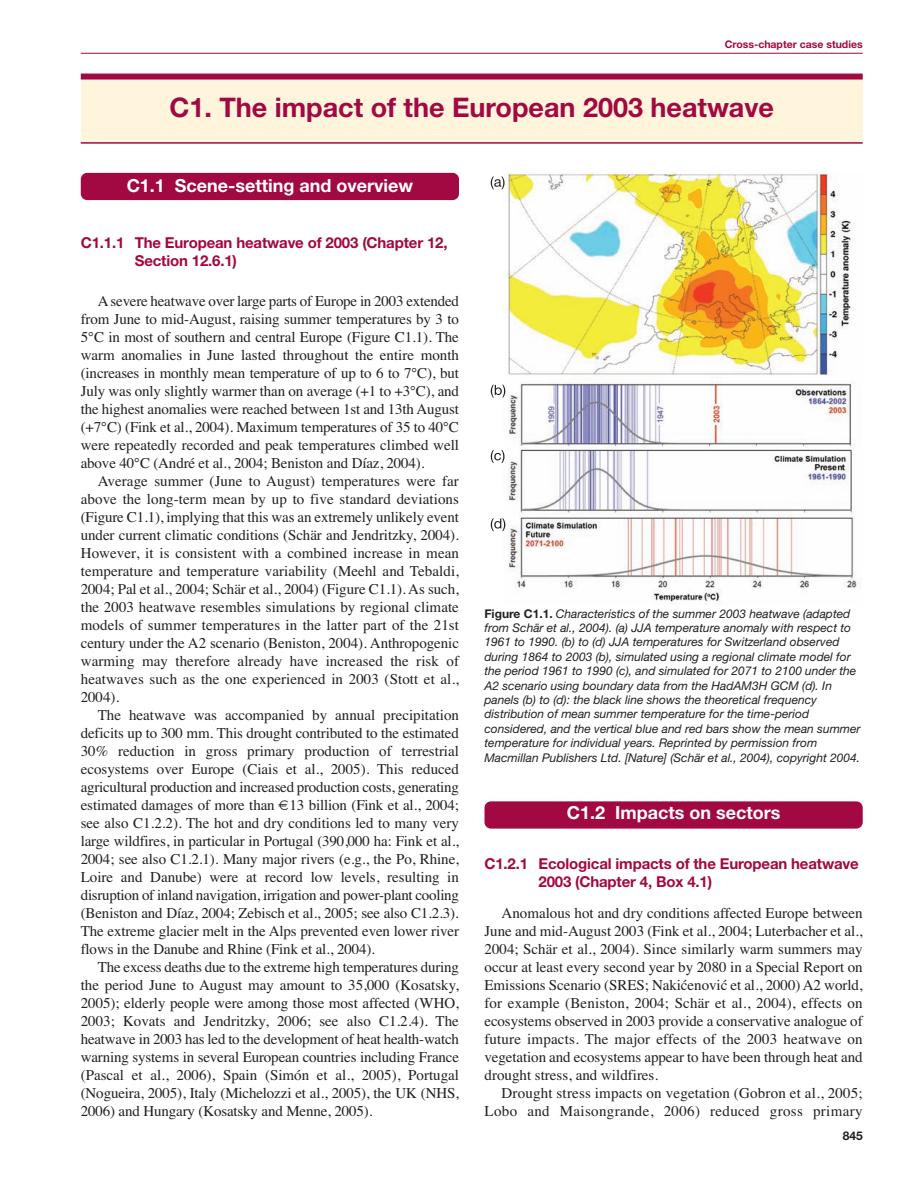
<style>
.page{position:relative;width:918px;height:1188px;background:#fff}
.page>*{position:absolute;margin:0;border:0;box-sizing:border-box;transform-origin:0 0}
.t1{font:700 27px "Helvetica Neue";color:#a20841}
.t2{font:700 18px "Helvetica Neue";color:#fff}
.t3{font:15px/18px "Times";color:#231f20;text-align:justify}
.t4{font:700 15px/18px "Helvetica Neue";letter-spacing:-.01em;color:#a20841}
.t5{font:italic 12px/14.4px "Helvetica Neue";color:#231f20}
.t6{font:700 12px "Helvetica Neue";color:#231f20}
.t7{font:700 10.5px "Helvetica Neue";color:#a20841}
.s1{font-weight:700;font-style:normal}
</style>
<div class="page">
<div style="left:485px;top:801px;width:378px;height:28px;background:#a20841;border-radius:6px"></div>
<div style="left:81px;top:173px;width:378px;height:27px;background:#a20841;border-radius:6px"></div>
<hr style="left:81px;top:53px;width:782px;height:1px;background:#a20841">
<div style="left:81px;top:77px;width:782px;height:65px;background:#fef5dc"></div>
<div style="left:81px;top:74px;width:782px;height:6px;background:#a20841"></div>
<hr style="left:81px;top:142px;width:782px;height:2px;background:#a20841">
<img style="left:503px;top:173px;width:358px;height:432px">
<svg style="left:491px;top:176px;width:14px;height:13px"></svg>
<svg style="left:491px;top:385px;width:14px;height:13px"></svg>
<svg style="left:491px;top:450px;width:14px;height:13px"></svg>
<svg style="left:491px;top:518px;width:14px;height:13px"></svg>
<p class="t7" style="left:725px;top:40px;width:139px">Cross-chapter case studies</p>
<h1 class="t1" style="left:170px;top:98px;width:606px">C1. The impact of the European 2003 heatwave</h1>
<p class="t2" style="left:127px;top:179px;width:288px">C1.1 Scene-setting and overview</p>
<p class="t4" style="left:135px;top:235px;width:314px;text-indent:-54px">C1.1.1 The European heatwave of 2003 (Chapter 12,<br>Section 12.6.1)</p>
<p class="t3" style="left:81px;top:292px;width:380px;text-indent:17px">A severe heatwave over large parts of Europe in 2003 extended from June to mid-August, raising summer temperatures by 3 to 5°C in most of southern and central Europe (Figure C1.1). The warm anomalies in June lasted throughout the entire month (increases in monthly mean temperature of up to 6 to 7°C), but July was only slightly warmer than on average (+1 to +3°C), and the highest anomalies were reached between 1st and 13th August (+7°C) (Fink et al., 2004). Maximum temperatures of 35 to 40°C were repeatedly recorded and peak temperatures climbed well above 40°C (André et al., 2004; Beniston and Díaz, 2004).</p>
<p class="t3" style="left:81px;top:472px;width:380px;text-indent:17px">Average summer (June to August) temperatures were far above the long-term mean by up to five standard deviations (Figure C1.1), implying that this was an extremely unlikely event under current climatic conditions (Schär and Jendritzky, 2004).<br>However, it is consistent with a combined increase in mean temperature and temperature variability (Meehl and Tebaldi, 2004; Pal et al., 2004; Schär et al., 2004) (Figure C1.1). As such, the 2003 heatwave resembles simulations by regional climate models of summer temperatures in the latter part of the 21st century under the A2 scenario (Beniston, 2004). Anthropogenic warming may therefore already have increased the risk of heatwaves such as the one experienced in 2003 (Stott et al., 2004).</p>
<p class="t3" style="left:81px;top:706px;width:380px;text-indent:17px">The heatwave was accompanied by annual precipitation deficits up to 300 mm. This drought contributed to the estimated 30% reduction in gross primary production of terrestrial ecosystems over Europe (Ciais et al., 2005). This reduced agricultural production and increased production costs, generating estimated damages of more than €13 billion (Fink et al., 2004; see also C1.2.2). The hot and dry conditions led to many very large wildfires, in particular in Portugal (390,000 ha: Fink et al., 2004; see also C1.2.1). Many major rivers (e.g., the Po, Rhine, Loire and Danube) were at record low levels, resulting in disruption of inland navigation, irrigation and power-plant cooling (Beniston and Díaz, 2004; Zebisch et al., 2005; see also C1.2.3).<br>The extreme glacier melt in the Alps prevented even lower river flows in the Danube and Rhine (Fink et al., 2004).</p>
<p class="t3" style="left:81px;top:958px;width:380px;text-indent:17px">The excess deaths due to the extreme high temperatures during the period June to August may amount to 35,000 (Kosatsky, 2005); elderly people were among those most affected (WHO, 2003; Kovats and Jendritzky, 2006; see also C1.2.4). The heatwave in 2003 has led to the development of heat health-watch warning systems in several European countries including France (Pascal et al., 2006), Spain (Simón et al., 2005), Portugal (Nogueira, 2005), Italy (Michelozzi et al., 2005), the UK (NHS, 2006) and Hungary (Kosatsky and Menne, 2005).</p>
<p class="t5" style="left:485px;top:607px;width:378px"><span class="s1">Figure C1.1.</span> Characteristics of the summer 2003 heatwave (adapted from Schär et al., 2004). (a) JJA temperature anomaly with respect to 1961 to 1990. (b) to (d) JJA temperatures for Switzerland observed during 1864 to 2003 (b), simulated using a regional climate model for the period 1961 to 1990 (c), and simulated for 2071 to 2100 under the A2 scenario using boundary data from the HadAM3H GCM (d). In panels (b) to (d): the black line shows the theoretical frequency distribution of mean summer temperature for the time-period considered, and the vertical blue and red bars show the mean summer temperature for individual years. Reprinted by permission from Macmillan Publishers Ltd. [Nature] (Schär et al., 2004), copyright 2004.</p>
<p class="t2" style="left:567px;top:806px;width:215px">C1.2 Impacts on sectors</p>
<p class="t4" style="left:539px;top:856px;width:322px;text-indent:-54px">C1.2.1 Ecological impacts of the European heatwave<br>2003 (Chapter 4, Box 4.1)</p>
<p class="t3" style="left:485px;top:904px;width:380px;text-indent:17px">Anomalous hot and dry conditions affected Europe between June and mid-August 2003 (Fink et al., 2004; Luterbacher et al., 2004; Schär et al., 2004). Since similarly warm summers may occur at least every second year by 2080 in a Special Report on Emissions Scenario (SRES; Nakićenović et al., 2000) A2 world, for example (Beniston, 2004; Schär et al., 2004), effects on ecosystems observed in 2003 provide a conservative analogue of future impacts. The major effects of the 2003 heatwave on vegetation and ecosystems appear to have been through heat and drought stress, and wildfires.</p>
<p class="t3" style="left:485px;top:1084px;width:380px;text-align:right">Drought stress impacts on vegetation (Gobron et al., 2005;<br>Lobo and Maisongrande, 2006) reduced gross primary</p>
<p class="t6" style="left:843px;top:1131px;width:21px">845</p>
</div>
